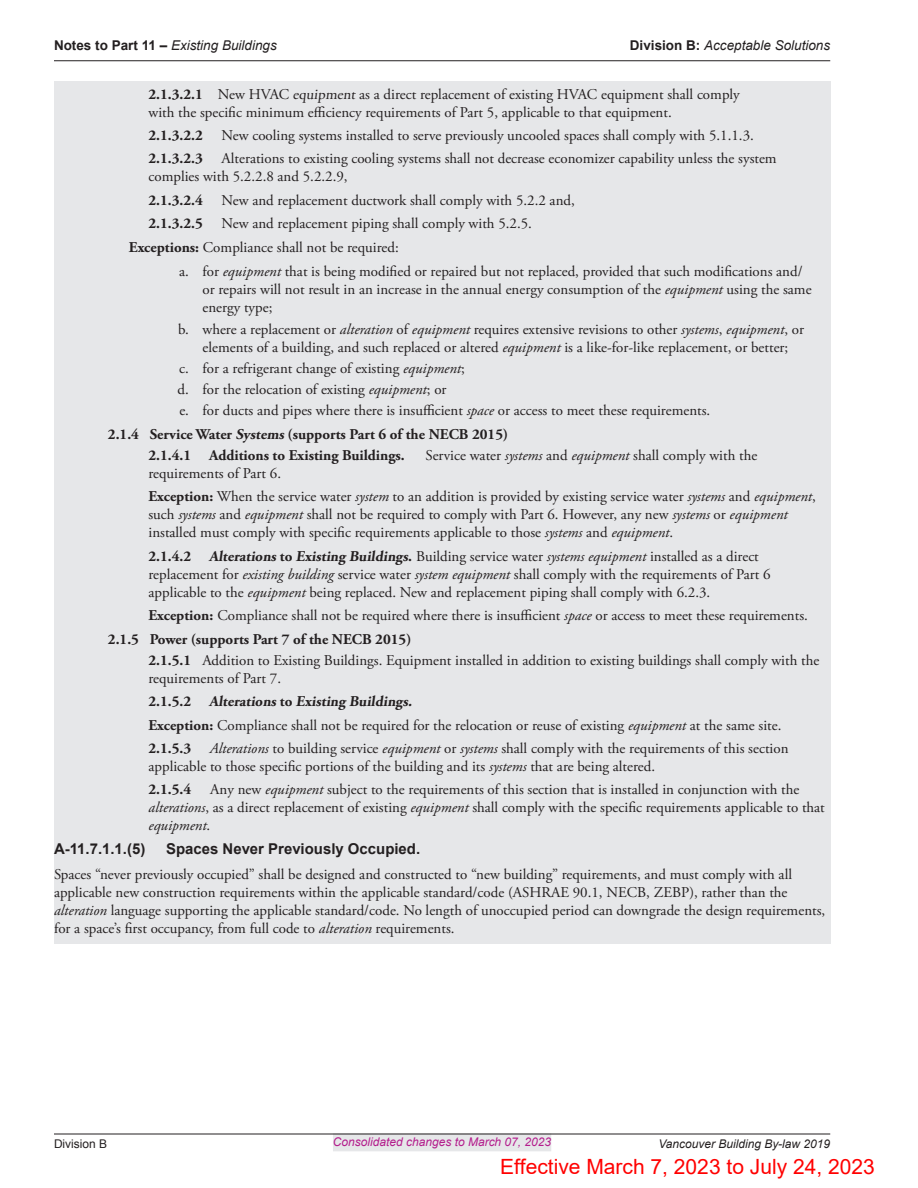
<style>
.page{position:relative;width:918px;height:1188px;background:#fff}
.page>*{position:absolute;margin:0;border:0;box-sizing:border-box;transform-origin:0 0}
.t1{font:21px "Arial";color:#f00}
.number_list_1_-_grey{font:15px/18px "Adobe Garamond Pro";color:#231f20}
.number_list_2_-_grey{font:15px/18px "Adobe Garamond Pro";color:#231f20}
.body_grey_notes__COV{font:15px/18px "Adobe Garamond Pro";color:#231f20}
.number_list_1_-_grey-2{font:700 15px "Adobe Garamond Pro";color:#231f20}
.bullet__COV{font:700 15px "Adobe Garamond Pro";color:#231f20}
.number_list_2_last{font:15px "Adobe Garamond Pro";color:#231f20}
.body_title__COV{font:700 15px "Arial";color:#231f20}
.body_-_grey_box__COV{font:15px "Adobe Garamond Pro";color:#231f20}
.t2{font:italic 13.5px "Arial";color:#231f20}
.t3{font:italic 12px "Arial";color:#b41e8d}
.t4{font:italic 12px "Arial";color:#231f20}
.t5{font:12px "Arial";color:#231f20}
.s1{font-weight:700;font-style:normal}
.s2{font-weight:700}
.s3{font-style:italic}
</style>
<div class="page">
<div style="left:333px;top:1133px;width:218px;height:18px;background:#e6e7e9"></div>
<hr style="left:54px;top:1134px;width:776px;height:1px;background:#231f20">
<hr style="left:54px;top:60px;width:776px;height:1px;background:#231f20">
<div style="left:54px;top:81px;width:776px;height:46px;background:#e6e7e9"></div>
<div style="left:54px;top:123px;width:776px;height:28px;background:#e6e7e9"></div>
<div style="left:54px;top:146px;width:776px;height:46px;background:#e6e7e9"></div>
<div style="left:54px;top:187px;width:776px;height:28px;background:#e6e7e9"></div>
<div style="left:54px;top:211px;width:776px;height:28px;background:#e6e7e9"></div>
<div style="left:54px;top:234px;width:776px;height:28px;background:#e6e7e9"></div>
<div style="left:54px;top:261px;width:776px;height:60px;background:#e6e7e9"></div>
<div style="left:54px;top:318px;width:776px;height:42px;background:#e6e7e9"></div>
<div style="left:54px;top:358px;width:776px;height:23px;background:#e6e7e9"></div>
<div style="left:54px;top:379px;width:776px;height:23px;background:#e6e7e9"></div>
<div style="left:54px;top:400px;width:776px;height:26px;background:#e6e7e9"></div>
<div style="left:54px;top:421px;width:776px;height:22px;background:#e6e7e9"></div>
<div style="left:54px;top:443px;width:776px;height:46px;background:#e6e7e9"></div>
<div style="left:54px;top:484px;width:776px;height:64px;background:#e6e7e9"></div>
<div style="left:54px;top:543px;width:776px;height:64px;background:#e6e7e9"></div>
<div style="left:54px;top:603px;width:776px;height:28px;background:#e6e7e9"></div>
<div style="left:54px;top:626px;width:776px;height:22px;background:#e6e7e9"></div>
<div style="left:54px;top:647px;width:776px;height:46px;background:#e6e7e9"></div>
<div style="left:54px;top:689px;width:776px;height:28px;background:#e6e7e9"></div>
<div style="left:54px;top:712px;width:776px;height:28px;background:#e6e7e9"></div>
<div style="left:54px;top:736px;width:776px;height:46px;background:#e6e7e9"></div>
<div style="left:54px;top:777px;width:776px;height:64px;background:#e6e7e9"></div>
<div style="left:54px;top:829px;width:776px;height:42px;background:#e6e7e9"></div>
<div style="left:54px;top:861px;width:776px;height:82px;background:#e6e7e9"></div>
<p class="t2" style="left:54px;top:37px;width:224px"><span class="s1">Notes to Part 11 –</span> Existing Buildings</p>
<p class="t2" style="left:630px;top:37px;width:202px"><span class="s1">Division B:</span> Acceptable Solutions</p>
<p class="number_list_1_-_grey" style="left:148px;top:85px;width:593px"><span class="s2">2.1.3.2.1</span> New HVAC equipment as a direct replacement of existing HVAC equipment shall comply with the specific minimum efficiency requirements of Part 5, applicable to that equipment.</p>
<p class="number_list_1_-_grey-2" style="left:148px;top:126px;width:56px">2.1.3.2.2</p>
<p class="number_list_1_-_grey" style="left:222px;top:127px;width:534px">New cooling systems installed to serve previously uncooled spaces shall comply with 5.1.1.3.</p>
<p class="number_list_1_-_grey-2" style="left:148px;top:150px;width:56px">2.1.3.2.3</p>
<p class="number_list_1_-_grey" style="left:148px;top:150px;width:630px;text-indent:73px">Alterations to existing cooling systems shall not decrease economizer capability unless the system complies with 5.2.2.8 and 5.2.2.9,</p>
<p class="number_list_1_-_grey-2" style="left:148px;top:191px;width:56px">2.1.3.2.4</p>
<p class="number_list_1_-_grey" style="left:222px;top:192px;width:355px">New and replacement ductwork shall comply with 5.2.2 and,</p>
<p class="number_list_1_-_grey-2" style="left:148px;top:215px;width:56px">2.1.3.2.5</p>
<p class="number_list_1_-_grey" style="left:222px;top:215px;width:312px">New and replacement piping shall comply with 5.2.5.</p>
<p class="body_-_grey_box__COV" style="left:129px;top:238px;width:271px"><span class="s2">Exceptions:</span> Compliance shall not be required:</p>
<p class="number_list_2_-_grey" style="left:202px;top:263px;width:611px;text-indent:-23px">a. for <span class="s3">equipment</span> that is being modified or repaired but not replaced, provided that such modifications and/ or repairs will not result in an increase in the annual energy consumption of the <span class="s3">equipment</span> using the same energy type;</p>
<p class="number_list_2_-_grey" style="left:178px;top:320px;width:628px;text-align:center">b. where a replacement or <span class="s3">alteration</span> of <span class="s3">equipment</span> requires extensive revisions to other <span class="s3">systems</span>, <span class="s3">equipment</span>, or elements of a building, and such replaced or altered <span class="s3">equipment</span> is a like-for-like replacement, or better;</p>
<p class="number_list_2_-_grey" style="left:179px;top:360px;width:287px">c. for a refrigerant change of existing <span class="s3">equipment</span>;</p>
<p class="number_list_2_-_grey" style="left:178px;top:381px;width:270px">d. for the relocation of existing <span class="s3">equipment</span>; or</p>
<p class="number_list_2_last" style="left:179px;top:402px;width:532px">e. for ducts and pipes where there is insufficient <span class="s3">space</span> or access to meet these requirements.</p>
<p class="bullet__COV" style="left:108px;top:425px;width:402px">2.1.4 Service Water Systems (supports Part 6 of the NECB 2015)</p>
<p class="number_list_1_-_grey-2" style="left:148px;top:446px;width:258px">2.1.4.1 Additions to Existing Buildings.</p>
<p class="number_list_1_-_grey" style="left:426px;top:447px;width:333px">Service water <span class="s3">systems</span> and <span class="s3">equipment</span> shall comply with the</p>
<p class="number_list_1_-_grey" style="left:148px;top:465px;width:134px">requirements of Part 6.</p>
<p class="number_list_1_-_grey" style="left:148px;top:488px;width:669px"><span class="s2">Exception:</span> When the service water <span class="s3">system</span> to an addition is provided by existing service water <span class="s3">systems</span> and <span class="s3">equipment</span>, such <span class="s3">systems</span> and <span class="s3">equipment</span> shall not be required to comply with Part 6. However, any new <span class="s3">systems</span> or <span class="s3">equipment </span>installed must comply with specific requirements applicable to those <span class="s3">systems</span> and <span class="s3">equipment</span>.</p>
<p class="number_list_1_-_grey" style="left:148px;top:548px;width:624px"><span class="s2">2.1.4.2 Alterations to Existing Buildings.</span> Building service water <span class="s3">systems equipment</span> installed as a direct replacement for <span class="s3">existing building</span> service water <span class="s3">system equipment</span> shall comply with the requirements of Part 6 applicable to the <span class="s3">equipment</span> being replaced. New and replacement piping shall comply with 6.2.3.</p>
<p class="number_list_1_-_grey" style="left:148px;top:607px;width:661px"><span class="s2">Exception:</span> Compliance shall not be required where there is insufficient <span class="s3">space</span> or access to meet these requirements.</p>
<p class="bullet__COV" style="left:108px;top:630px;width:305px">2.1.5 Power (supports Part 7 of the NECB 2015)</p>
<p class="number_list_1_-_grey" style="left:148px;top:652px;width:672px"><span class="s2">2.1.5.1</span> Addition to Existing Buildings. Equipment installed in addition to existing buildings shall comply with the requirements of Part 7.</p>
<p class="number_list_1_-_grey-2" style="left:148px;top:693px;width:268px">2 . 1 . 5 . 2 Alterations t o Existing Buildings.</p>
<p class="number_list_1_-_grey" style="left:148px;top:716px;width:634px"><span class="s2">Exception:</span> Compliance shall not be required for the relocation or reuse of existing <span class="s3">equipment</span> at the same site.</p>
<p class="number_list_1_-_grey" style="left:148px;top:740px;width:642px"><span class="s2">2.1.5.3</span> <span class="s3">Alterations</span> to building service <span class="s3">equipment</span> or <span class="s3">systems</span> shall comply with the requirements of this section applicable to those specific portions of the building and its <span class="s3">systems</span> that are being altered.</p>
<p class="number_list_1_-_grey-2" style="left:148px;top:781px;width:44px">2.1.5.4</p>
<p class="number_list_1_-_grey" style="left:148px;top:781px;width:678px;text-indent:62px">Any new <span class="s3">equipment</span> subject to the requirements of this section that is installed in conjunction with the <span class="s3">alterations</span>, as a direct replacement of existing <span class="s3">equipment</span> shall comply with the specific requirements applicable to that <span class="s3">equipment</span>.</p>
<p class="body_title__COV" style="left:54px;top:839px;width:93px">A-11.7.1.1.(5)</p>
<p class="body_title__COV" style="left:166px;top:839px;width:256px">Spaces Never Previously Occupied.</p>
<p class="body_grey_notes__COV" style="left:54px;top:865px;width:773px">Spaces “never previously occupied” shall be designed and constructed to “new building” requirements, and must comply with all applicable new construction requirements within the applicable standard/code (ASHRAE 90.1, NECB, ZEBP), rather than the <span class="s3">alteration</span> language supporting the applicable standard/code. No length of unoccupied period can downgrade the design requirements, for a space’s first occupancy, from full code to <span class="s3">alteration</span> requirements.</p>
<p class="t5" style="left:54px;top:1135px;width:55px">Division B</p>
<p class="t3" style="left:333px;top:1134px;width:220px">Consolidated changes to March 07, 2023</p>
<p class="t4" style="left:658px;top:1136px;width:173px">Vancouver Building By-law 2019</p>
<h1 class="t1" style="left:500px;top:1152px;width:376px">Effective March 7, 2023 to July 24, 2023</h1>
</div>
